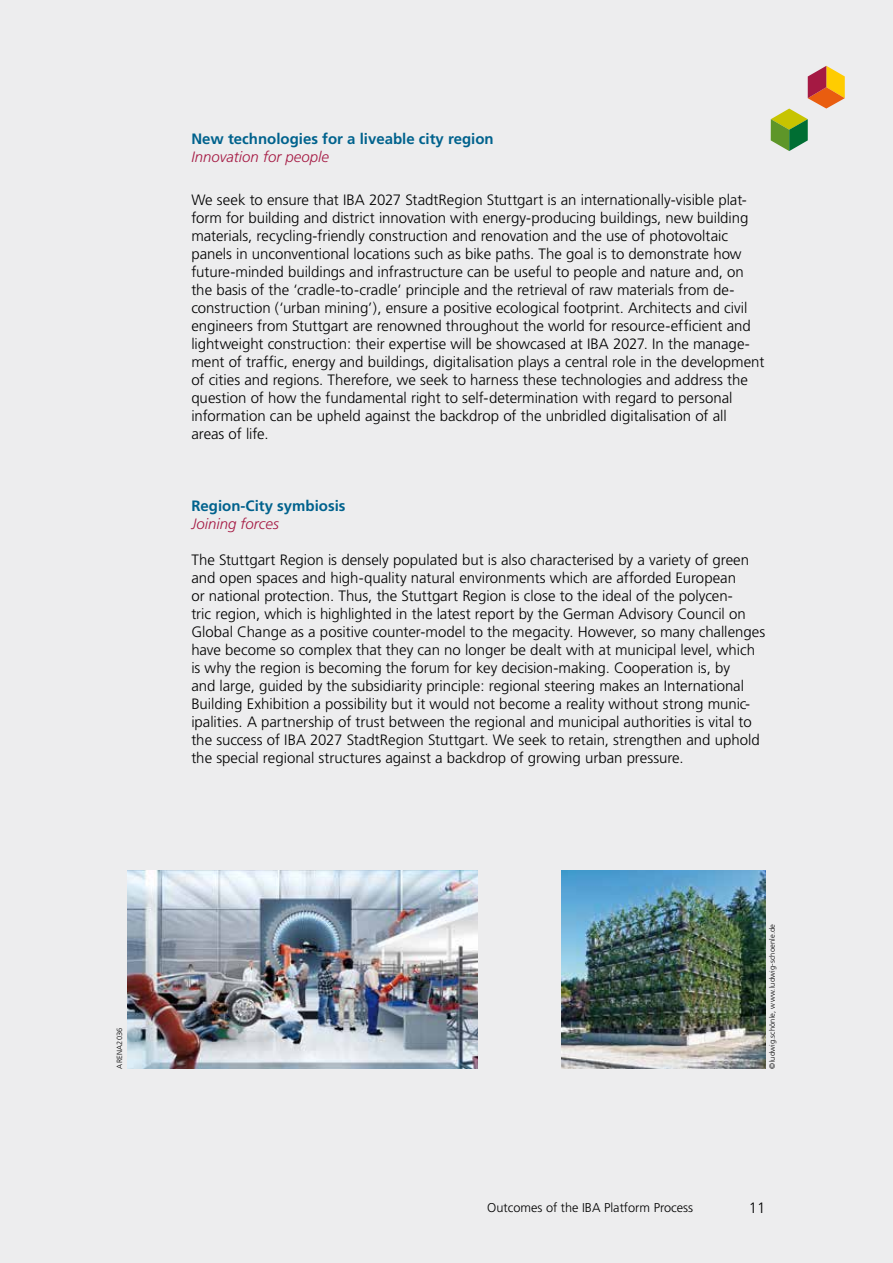
<style>
.page{position:relative;width:893px;height:1263px;background:#ededee}
.page>*{position:absolute;margin:0;border:0;box-sizing:border-box;transform-origin:0 0}
.t1{font:300 15px/18px "Frutiger";color:#000}
.t2{font:700 15px "Frutiger";color:#00628d}
.t3{font:italic 300 15px "Frutiger";color:#a51943}
.t4{font:300 12.75px "Frutiger";color:#000}
.t5{font:300 7.5px "Frutiger";letter-spacing:.02em;color:#000}
</style>
<div class="page">
<img style="left:561px;top:871px;width:204px;height:198px">
<img style="left:128px;top:871px;width:350px;height:198px">
<svg style="left:771px;top:66px;width:74px;height:85px"></svg>
<p class="t5" style="left:116px;top:1069px;width:42px;rotate:-90deg">ARENA2036</p>
<p class="t2" style="left:191px;top:133px;width:304px">New technologies for a liveable city region</p>
<p class="t3" style="left:191px;top:151px;width:139px">Innovation for people</p>
<p class="t1" style="left:191px;top:191px;width:575px">We seek to ensure that IBA 2027 StadtRegion Stuttgart is an internationally-visible plat&shy;form for building and district innovation with energy-producing buildings, new building materials, recycling-friendly construction and renovation and the use of photovoltaic panels in unconventional locations such as bike paths. The goal is to demonstrate how future-minded buildings and infrastructure can be useful to people and nature and, on the basis of the ‘cradle-to-cradle’ principle and the retrieval of raw materials from de&shy;construction (‘urban mining’), ensure a positive ecological footprint. Architects and civil engineers from Stuttgart are renowned throughout the world for resource-efficient and lightweight construction: their expertise will be showcased at IBA 2027. In the manage&shy;ment of traffic, energy and buildings, digitalisation plays a central role in the development of cities and regions. Therefore, we seek to harness these technologies and address the question of how the fundamental right to self-determination with regard to personal information can be upheld against the backdrop of the unbridled digitalisation of all<br>areas of life.</p>
<p class="t2" style="left:191px;top:499px;width:156px">Region-City symbiosis</p>
<p class="t3" style="left:191px;top:517px;width:89px">Joining forces</p>
<p class="t1" style="left:191px;top:551px;width:575px">The Stuttgart Region is densely populated but is also characterised by a variety of green and open spaces and high-quality natural environments which are afforded European<br>or national protection. Thus, the Stuttgart Region is close to the ideal of the polycen-<br>tric region, which is highlighted in the latest report by the German Advisory Council on Global Change as a positive counter-model to the megacity. However, so many challenges have become so complex that they can no longer be dealt with at municipal level, which is why the region is becoming the forum for key decision-making. Cooperation is, by<br>and large, guided by the subsidiarity principle: regional steering makes an International Building Exhibition a possibility but it would not become a reality without strong munic&shy;ipalities. A partnership of trust between the regional and municipal authorities is vital to the success of IBA 2027 StadtRegion Stuttgart. We seek to retain, strengthen and uphold the special regional structures against a backdrop of growing urban pressure.</p>
<p class="t5" style="left:769px;top:1069px;width:146px;rotate:-90deg">©ludwig.schönle, www.ludwig-schoenle.de</p>
<p class="t4" style="left:487px;top:1201px;width:207px">Outcomes of the IBA Platform Process</p>
<p class="t1" style="left:749px;top:1199px;width:18px">11</p>
</div>
